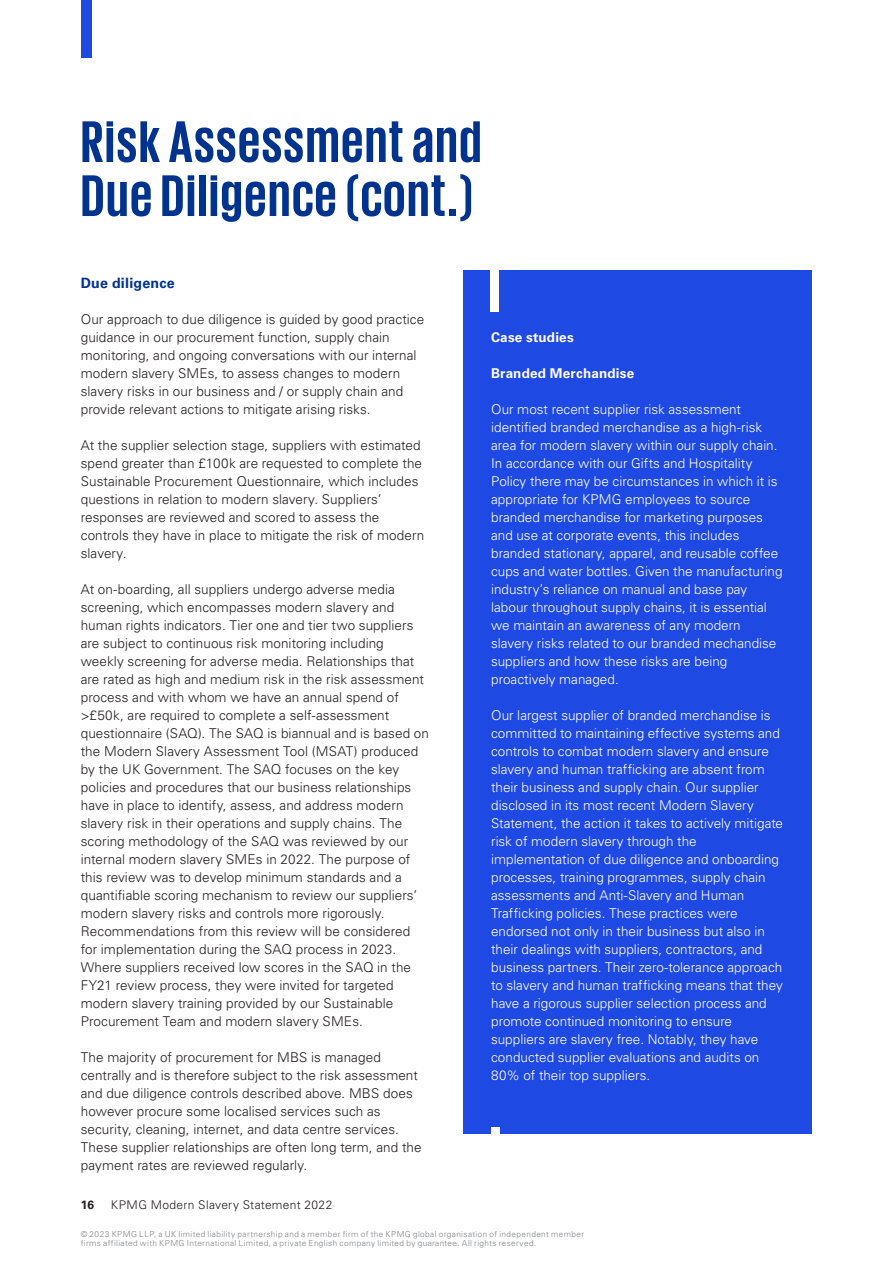
<style>
.page{position:relative;width:893px;height:1263px;background:#fff}
.page>*{position:absolute;margin:0;border:0;box-sizing:border-box;transform-origin:0 0}
.t1{font:700 60px/54px "KPMG";letter-spacing:.025em;color:#00338d}
.t2{font:700 14.25px "Univers LT Std";letter-spacing:.015em;color:#00338d}
.t3{font:300 13.5px/18px "Univers LT Std";letter-spacing:.005em;color:#231f20}
.t4{font:300 13.5px/18px "Univers LT Std";color:#fff}
.t5{font:700 13.5px "Univers LT Std";letter-spacing:.015em;color:#fff}
.t6{font:300 12px "Univers LT Std";letter-spacing:.03em;color:#231f20}
.t7{font:700 12px "Univers LT Std";color:#231f20}
.t8{font:300 8.25px/9px "Univers LT Std";letter-spacing:.045em;color:#808285}
</style>
<div class="page">
<div style="left:463px;top:270px;width:349px;height:864px;background:#1e49e2"></div>
<div style="left:491px;top:270px;width:8px;height:42px;background:#fff"></div>
<div style="left:491px;top:1127px;width:8px;height:25px;background:#fff"></div>
<div style="left:81px;top:0;width:10px;height:57px;background:#1e49e2"></div>
<h1 class="t1" style="left:81px;top:113px;width:402px">Risk Assessment and<br>Due Diligence (cont.)</h1>
<p class="t2" style="left:81px;top:275px;width:96px">Due diligence</p>
<p class="t3" style="left:81px;top:310px;width:345px">Our approach to due diligence is guided by good practice guidance in our procurement function, supply chain monitoring, and ongoing conversations with our internal modern slavery SMEs, to assess changes to modern slavery risks in our business and / or supply chain and provide relevant actions to mitigate arising risks.</p>
<p class="t3" style="left:81px;top:436px;width:345px">At the supplier selection stage, suppliers with estimated spend greater than £100k are requested to complete the Sustainable Procurement Questionnaire, which includes questions in relation to modern slavery. Suppliers’ responses are reviewed and scored to assess the controls they have in place to mitigate the risk of modern slavery.</p>
<p class="t3" style="left:81px;top:580px;width:350px">At on-boarding, all suppliers undergo adverse media screening, which encompasses modern slavery and human rights indicators. Tier one and tier two suppliers are subject to continuous risk monitoring including weekly screening for adverse media. Relationships that are rated as high and medium risk in the risk assessment process and with whom we have an annual spend of &gt;£50k, are required to complete a self-assessment questionnaire (SAQ). The SAQ is biannual and is based on the Modern Slavery Assessment Tool (MSAT) produced by the UK Government. The SAQ focuses on the key policies and procedures that our business relationships have in place to identify, assess, and address modern slavery risk in their operations and supply chains. The scoring methodology of the SAQ was reviewed by our internal modern slavery SMEs in 2022. The purpose of this review was to develop minimum standards and a quantifiable scoring mechanism to review our suppliers’ modern slavery risks and controls more rigorously.<br>Recommendations from this review will be considered for implementation during the SAQ process in 2023.<br>Where suppliers received low scores in the SAQ in the FY21 review process, they were invited for targeted modern slavery training provided by our Sustainable Procurement Team and modern slavery SMEs.</p>
<p class="t3" style="left:81px;top:1048px;width:342px">The majority of procurement for MBS is managed centrally and is therefore subject to the risk assessment and due diligence controls described above. MBS does however procure some localised services such as security, cleaning, internet, and data centre services.<br>These supplier relationships are often long term, and the payment rates are reviewed regularly.</p>
<p class="t5" style="left:491px;top:329px;width:84px">Case studies</p>
<p class="t5" style="left:491px;top:365px;width:145px">Branded Merchandise</p>
<p class="t4" style="left:491px;top:400px;width:293px">Our most recent supplier risk assessment identified branded merchandise as a high-risk area for modern slavery within our supply chain.<br>In accordance with our Gifts and Hospitality Policy there may be circumstances in which it is appropriate for KPMG employees to source branded merchandise for marketing purposes and use at corporate events, this includes branded stationary, apparel, and reusable coffee cups and water bottles. Given the manufacturing industry’s reliance on manual and base pay labour throughout supply chains, it is essential we maintain an awareness of any modern slavery risks related to our branded mechandise suppliers and how these risks are being proactively managed.</p>
<p class="t4" style="left:491px;top:706px;width:293px">Our largest supplier of branded merchandise is committed to maintaining effective systems and controls to combat modern slavery and ensure slavery and human trafficking are absent from their business and supply chain. Our supplier disclosed in its most recent Modern Slavery Statement, the action it takes to actively mitigate risk of modern slavery through the implementation of due diligence and onboarding processes, training programmes, supply chain assessments and Anti-Slavery and Human Trafficking policies. These practices were endorsed not only in their business but also in their dealings with suppliers, contractors, and business partners. Their zero-tolerance approach to slavery and human trafficking means that they have a rigorous supplier selection process and promote continued monitoring to ensure suppliers are slavery free. Notably, they have conducted supplier evaluations and audits on 80% of their top suppliers.</p>
<p class="t7" style="left:81px;top:1198px;width:15px">16</p>
<p class="t6" style="left:111px;top:1197px;width:223px">KPMG Modern Slavery Statement 2022</p>
<p class="t8" style="left:81px;top:1229px;width:505px">© 2023 KPMG LLP, a UK limited liability partnership and a member firm of the KPMG global organisation of independent member firms affiliated with KPMG International Limited, a private English company limited by guarantee. All rights reserved.</p>
</div>
